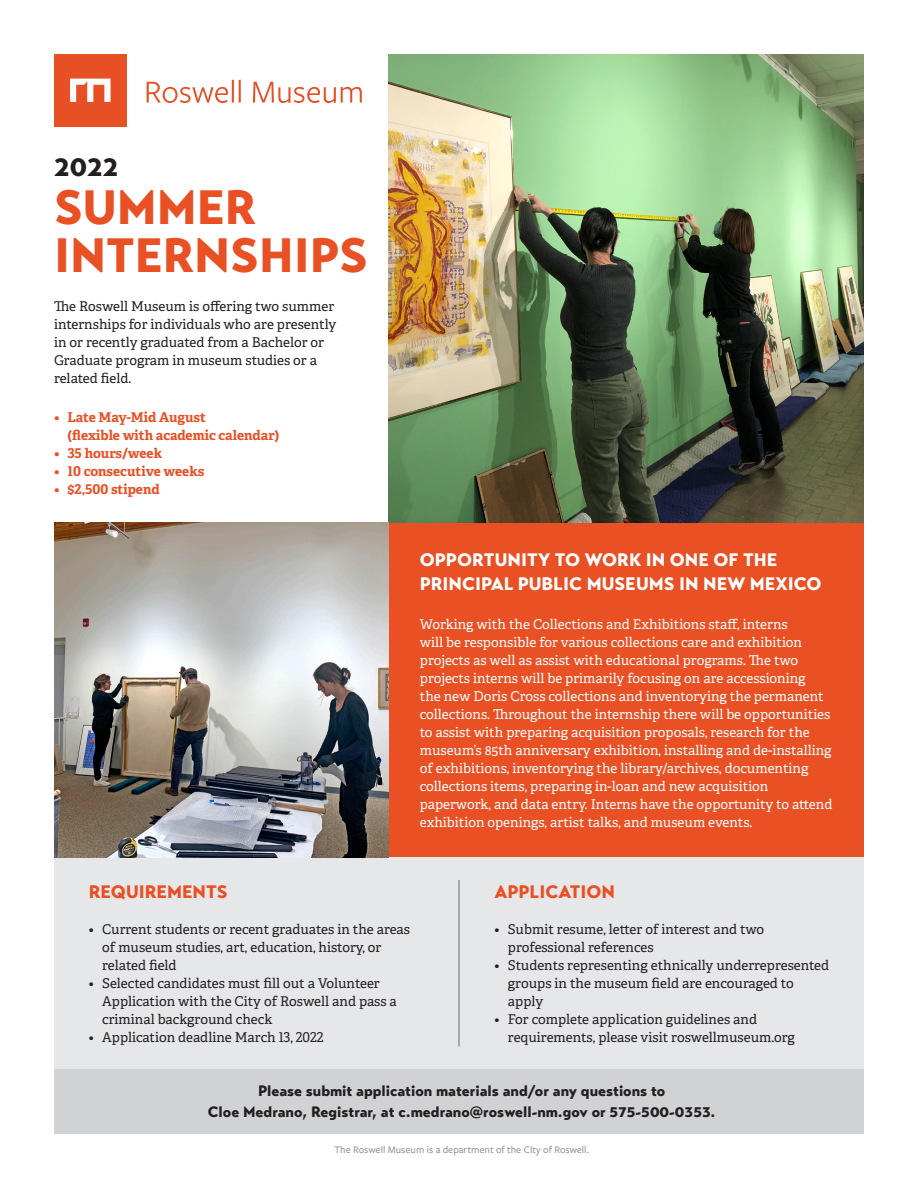
<style>
.page{position:relative;width:918px;height:1188px;background:#fff}
.page>*{position:absolute;margin:0;border:0;box-sizing:border-box;transform-origin:0 0}
.t1{font:900 48px "Transat Text";color:#e95024}
.t2{font:900 27px "Transat Text";color:#231f20}
.t3{font:900 18px/24px "Transat Text";color:#fff}
.t4{font:900 18px "Transat Text";color:#e95024}
.t5{font:900 15px "Transat Text";color:#231f20}
.t6{font:13.5px/18px "Adelle";color:#fff}
.t7{font:13.5px/18px "Adelle";color:#231f20}
.t8{font:700 13.5px/18px "Adelle";color:#e95024}
.t9{font:500 10.5px "Freight Sans Pro";color:#939598}
</style>
<div class="page">
<div style="left:389px;top:475px;width:475px;height:382px;background:#e95024"></div>
<div style="left:54px;top:857px;width:810px;height:225px;background:#e6e7e9"></div>
<div style="left:54px;top:1069px;width:810px;height:65px;background:#d1d2d4"></div>
<img style="left:389px;top:54px;width:475px;height:468px">
<img style="left:54px;top:522px;width:335px;height:335px">
<hr style="left:458px;top:880px;width:2px;height:166px;background:#939598">
<svg style="left:147px;top:82px;width:81px;height:21px"></svg>
<hr style="left:232px;top:80px;width:2px;height:23px;background:#e65024">
<hr style="left:239px;top:80px;width:2px;height:23px;background:#e65024">
<svg style="left:253px;top:82px;width:109px;height:21px"></svg>
<div style="left:54px;top:54px;width:73px;height:73px;background:#e65024"></div>
<svg style="left:70px;top:79px;width:41px;height:23px"></svg>
<p class="t2" style="left:54px;top:150px;width:66px">2022</p>
<p class="t1" style="left:54px;top:177px;width:204px">SUMMER</p>
<p class="t1" style="left:54px;top:225px;width:315px">INTERNSHIPS</p>
<p class="t7" style="left:54px;top:298px;width:284px">The Roswell Museum is offering two summer internships for individuals who are presently in or recently graduated from a Bachelor or Graduate program in museum studies or a related field.</p>
<p class="t8" style="left:68px;top:408px;width:213px;text-indent:-14px">• Late May-Mid August<br>(flexible with academic calendar)</p>
<p class="t8" style="left:54px;top:444px;width:110px">• 35 hours/week</p>
<p class="t8" style="left:54px;top:462px;width:152px">• 10 consecutive weeks</p>
<p class="t8" style="left:54px;top:480px;width:107px">• $2,500 stipend</p>
<p class="t3" style="left:420px;top:548px;width:403px">OPPORTUNITY TO WORK IN ONE OF THE<br>PRINCIPAL PUBLIC MUSEUMS IN NEW MEXICO</p>
<p class="t6" style="left:420px;top:615px;width:414px">Working with the Collections and Exhibitions staff, interns<br>will be responsible for various collections care and exhibition projects as well as assist with educational programs. The two projects interns will be primarily focusing on are accessioning<br>the new Doris Cross collections and inventorying the permanent collections. Throughout the internship there will be opportunities to assist with preparing acquisition proposals, research for the museum’s 85th anniversary exhibition, installing and de-installing of exhibitions, inventorying the library/archives, documenting collections items, preparing in-loan and new acquisition paperwork, and data entry. Interns have the opportunity to attend exhibition openings, artist talks, and museum events.</p>
<p class="t4" style="left:89px;top:880px;width:140px">REQUIREMENTS</p>
<p class="t7" style="left:102px;top:920px;width:309px;text-indent:-14px">• Current students or recent graduates in the areas of museum studies, art, education, history, or related field</p>
<p class="t7" style="left:102px;top:974px;width:296px;text-indent:-14px">• Selected candidates must fill out a Volunteer<br>Application with the City of Roswell and pass a criminal background check</p>
<p class="t7" style="left:89px;top:1028px;width:236px">• Application deadline March 13, 2022</p>
<p class="t4" style="left:494px;top:880px;width:122px">APPLICATION</p>
<p class="t7" style="left:508px;top:920px;width:258px;text-indent:-14px">• Submit resume, letter of interest and two professional references</p>
<p class="t7" style="left:508px;top:956px;width:323px;text-indent:-14px">• Students representing ethnically underrepresented groups in the museum field are encouraged to apply</p>
<p class="t7" style="left:508px;top:1010px;width:288px;text-indent:-14px">• For complete application guidelines and requirements, please visit roswellmuseum.org</p>
<p class="t5" style="left:258px;top:1082px;width:409px">Please submit application materials and/or any questions to</p>
<p class="t5" style="left:208px;top:1103px;width:509px">Cloe Medrano, Registrar, at c.medrano@roswell-nm.gov or 575-500-0353.</p>
<p class="t9" style="left:334px;top:1143px;width:256px">The Roswell Museum is a department of the CIty of Roswell.</p>
</div>
